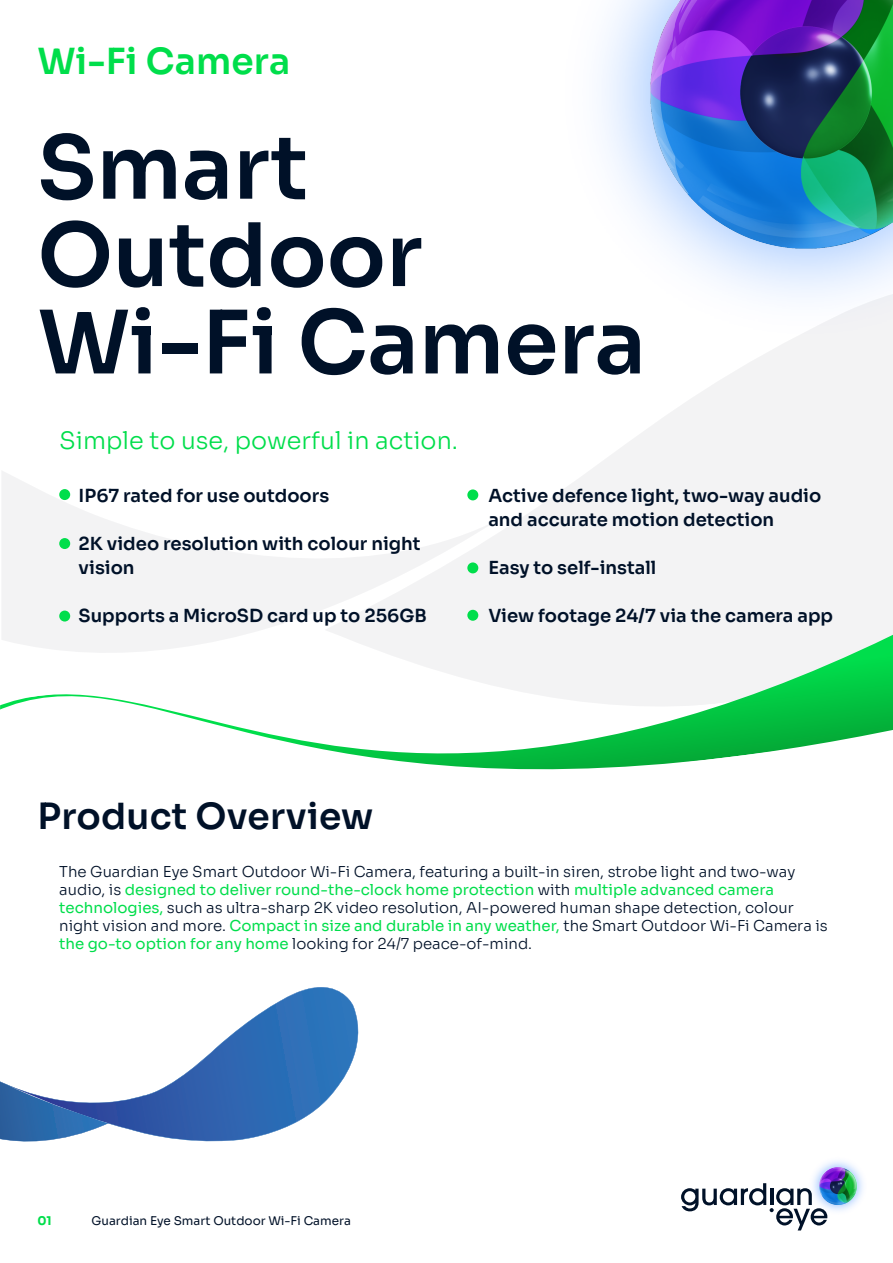
<style>
.page{position:relative;width:893px;height:1263px;background:#fff}
.page>*{position:absolute;margin:0;border:0;box-sizing:border-box;transform-origin:0 0}
.t1{font:600 87.3px/87.3px "Sora";color:#001128}
.t2{font:600 36px "Sora";letter-spacing:.005em;color:#001128}
.t3{font:600 36px "Sora";letter-spacing:.005em;color:#00de4b}
.t4{font:300 24px "Sora";color:#00de4b}
.t5{font:600 18px/24px "Sora";color:#001128}
.t6{font:300 15px/18px "Sora";color:#001128}
.t7{font:12px "Sora";color:#001128}
.t8{font:700 12px "Sora";color:#00de4b}
.s1{font-weight:400;color:#00de4b}
</style>
<div class="page">
<svg style="left:501px;top:353px;width:392px;height:253px;fill:#f3f3f4"></svg>
<svg style="left:2px;top:471px;width:499px;height:135px"></svg>
<svg style="left:0;top:606px;width:893px;height:164px"></svg>
<img style="left:601px;top:0;width:292px;height:353px">
<div style="left:59px;top:489px;width:11px;height:11px;background:#00de4b;border-radius:50%"></div>
<div style="left:59px;top:538px;width:11px;height:11px;background:#00de4b;border-radius:50%"></div>
<div style="left:59px;top:611px;width:11px;height:10px;background:#00de4b;border-radius:50%"></div>
<div style="left:467px;top:489px;width:11px;height:11px;background:#00de4b;border-radius:50%"></div>
<div style="left:467px;top:562px;width:11px;height:11px;background:#00de4b;border-radius:50%"></div>
<div style="left:467px;top:610px;width:11px;height:11px;background:#00de4b;border-radius:50%"></div>
<svg style="left:681px;top:1183px;width:146px;height:47px"></svg>
<img style="left:804px;top:1183px;width:24px;height:37px">
<img style="left:806px;top:1161px;width:57px;height:57px">
<svg style="left:0;top:987px;width:359px;height:155px"></svg>
<p class="t3" style="left:38px;top:31px;width:254px">Wi-Fi Camera</p>
<p class="t1" style="left:38px;top:116px;width:610px">Smart<br>Outdoor<br>Wi-Fi Camera</p>
<p class="t4" style="left:59px;top:420px;width:400px">Simple to use, powerful in action.</p>
<p class="t5" style="left:79px;top:482px;width:252px">IP67 rated for use outdoors</p>
<p class="t5" style="left:79px;top:530px;width:343px">2K video resolution with colour night vision</p>
<p class="t5" style="left:79px;top:602px;width:350px">Supports a MicroSD card up to 256GB</p>
<p class="t5" style="left:488px;top:482px;width:334px">Active defence light, two-way audio and accurate motion detection</p>
<p class="t5" style="left:488px;top:554px;width:169px">Easy to self-install</p>
<p class="t5" style="left:488px;top:602px;width:346px">View footage 24/7 via the camera app</p>
<p class="t2" style="left:38px;top:786px;width:338px">Product Overview</p>
<p class="t6" style="left:59px;top:861px;width:770px">The Guardian Eye Smart Outdoor Wi-Fi Camera, featuring a built-in siren, strobe light and two-way audio, is <span class="s1">designed to deliver round-the-clock home protection</span> with <span class="s1">multiple advanced camera technologies,</span> such as ultra-sharp 2K video resolution, AI-powered human shape detection, colour night vision and more. <span class="s1">Compact in size and durable in any weather,</span> the Smart Outdoor Wi-Fi Camera is <span class="s1">the go-to option for any home</span> looking for 24/7 peace-of-mind.</p>
<p class="t8" style="left:38px;top:1210px;width:16px">01</p>
<p class="t7" style="left:91px;top:1210px;width:261px">Guardian Eye Smart Outdoor Wi-Fi Camera</p>
</div>
